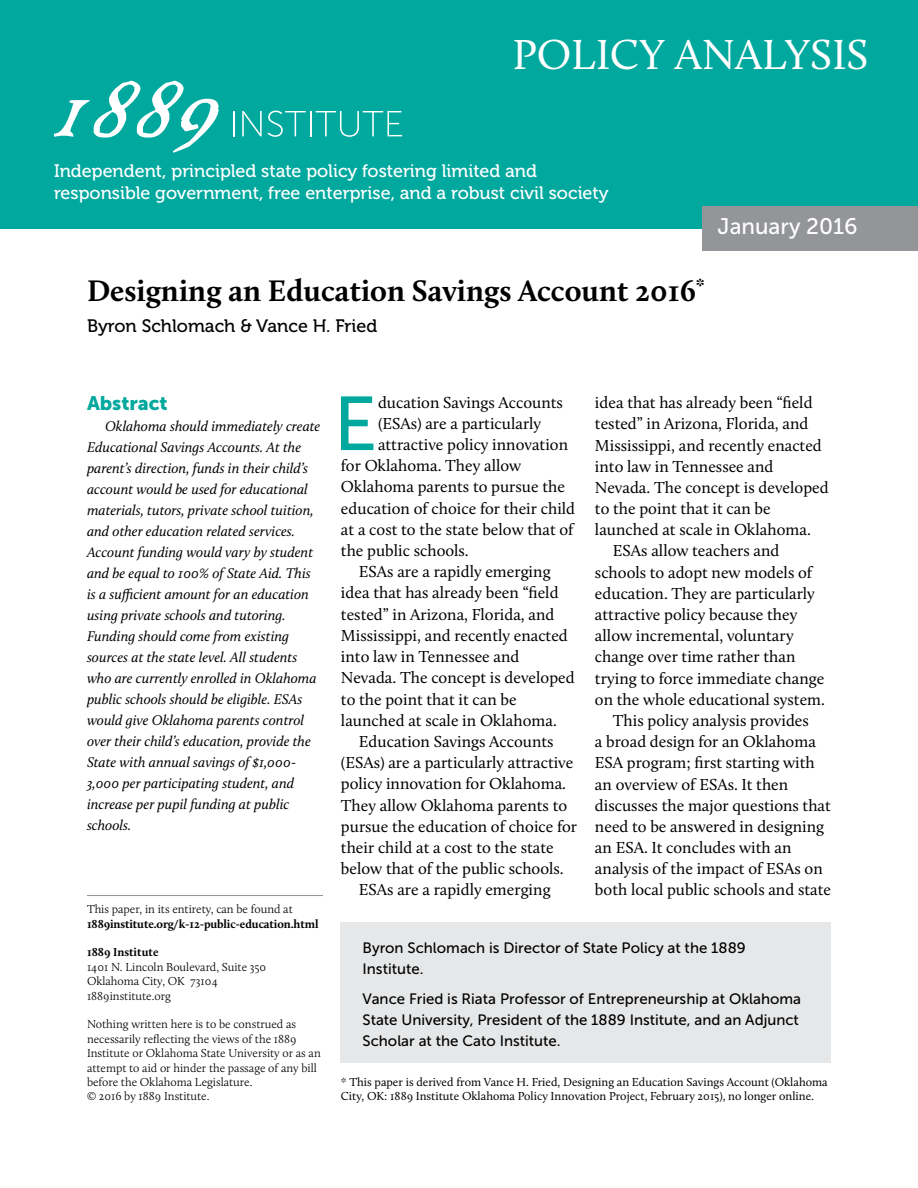
<style>
.page{position:relative;width:918px;height:1188px;background:#fff}
.page>*{position:absolute;margin:0;border:0;box-sizing:border-box;transform-origin:0 0}
.t1{font:76.05px "Museo Sans 500";color:#00a89e}
.t2{font:43.5px "Calluna";color:#fff}
.t3{font:700 30.75px "Calluna";color:#000}
.t4{font:22.5px "Museo Sans 500";color:#fff}
.t5{font:19.5px "Museo Sans 900";color:#00a89e}
.t6{font:18px/21.6px "Museo 500";color:#fff}
.t7{font:18px "Museo 500";color:#000}
.t8{font:16.5px "Calluna";color:#000}
.t9{font:15px/21px "Museo Sans 500";color:#000}
.t10{font:italic 14.55px/21px "Calluna";color:#000}
.t11{font:300 12px/14.4px "Calluna";color:#000}
.t12{font:12px/14.4px "Calluna";color:#000}
.t13{font:700 12px "Calluna";letter-spacing:-.01em;color:#000}
</style>
<div class="page">
<div style="left:0;top:0;width:918px;height:229px;background:#00a89e"></div>
<div style="left:702px;top:206px;width:216px;height:45px;background:#939598"></div>
<hr style="left:87px;top:895px;width:236px;height:1px;background:#939598">
<div style="left:341px;top:922px;width:490px;height:142px;background:#e6e7e8"></div>
<svg style="left:54px;top:81px;width:165px;height:72px"></svg>
<svg style="left:233px;top:111px;width:1px;height:25px"></svg>
<svg style="left:242px;top:111px;width:20px;height:25px"></svg>
<svg style="left:268px;top:111px;width:134px;height:26px"></svg>
<h2 class="t2" style="left:512px;top:28px;width:358px">POLICY ANALYSIS</h2>
<p class="t6" style="left:54px;top:161px;width:556px">Independent, principled state policy fostering limited and responsible government, free enterprise, and a robust civil society</p>
<h3 class="t4" style="left:718px;top:213px;width:142px">January 2016</h3>
<h3 class="t3" style="left:87px;top:272px;width:620px">Designing an Education Savings Account 2016<sup>*</sup></h3>
<p class="t7" style="left:87px;top:316px;width:292px">Byron Schlomach &amp; Vance H. Fried</p>
<p class="t5" style="left:87px;top:392px;width:82px">Abstract</p>
<p class="t10" style="left:87px;top:416px;width:235px;text-indent:18px">Oklahoma should immediately create Educational Savings Accounts. At the parent’s direction, funds in their child’s account would be used for educational materials, tutors, private school tuition, and other education related services.<br>Account funding would vary by student and be equal to 100% of State Aid. This is a sufficient amount for an education using private schools and tutoring.<br>Funding should come from existing sources at the state level. All students who are currently enrolled in Oklahoma public schools should be eligible. ESAs would give Oklahoma parents control over their child’s education, provide the State with annual savings of $1,000- 3,000 per participating student, and increase per pupil funding at public schools.</p>
<p class="t11" style="left:87px;top:902px;width:207px">This paper, in its entirety, can be found at</p>
<p class="t13" style="left:87px;top:916px;width:233px">1889institute.org/k-12-public-education.html</p>
<p class="t13" style="left:87px;top:945px;width:73px">1889 Institute</p>
<p class="t11" style="left:87px;top:959px;width:181px">1401 N. Lincoln Boulevard, Suite 350<br>Oklahoma City, OK 73104<br>1889institute.org</p>
<p class="t11" style="left:87px;top:1017px;width:235px">Nothing written here is to be construed as necessarily reflecting the views of the 1889<br>Institute or Oklahoma State University or as an attempt to aid or hinder the passage of any bill before the Oklahoma Legislature.<br>© 2016 by 1889 Institute.</p>
<h1 class="t1" style="left:334px;top:382px;width:45px">E</h1>
<p class="t8" style="left:378px;top:393px;width:186px">ducation Savings Accounts</p>
<p class="t8" style="left:378px;top:414px;width:165px">(ESAs) are a particularly</p>
<p class="t8" style="left:378px;top:435px;width:192px">attractive policy innovation</p>
<p class="t8" style="left:341px;top:456px;width:182px">for Oklahoma. They allow</p>
<p class="t8" style="left:341px;top:477px;width:225px">Oklahoma parents to pursue the</p>
<p class="t8" style="left:341px;top:498px;width:236px">education of choice for their child</p>
<p class="t8" style="left:341px;top:519px;width:234px">at a cost to the state below that of</p>
<p class="t8" style="left:341px;top:541px;width:129px">the public schools.</p>
<p class="t8" style="left:359px;top:562px;width:193px">ESAs are a rapidly emerging</p>
<p class="t8" style="left:341px;top:583px;width:219px">idea that has already been “field</p>
<p class="t8" style="left:341px;top:604px;width:215px">tested” in Arizona, Florida, and</p>
<p class="t8" style="left:341px;top:625px;width:228px">Mississippi, and recently enacted</p>
<p class="t8" style="left:341px;top:647px;width:180px">into law in Tennessee and</p>
<p class="t8" style="left:341px;top:668px;width:235px">Nevada. The concept is developed</p>
<p class="t8" style="left:341px;top:689px;width:177px">to the point that it can be</p>
<p class="t8" style="left:341px;top:710px;width:217px">launched at scale in Oklahoma.</p>
<p class="t8" style="left:359px;top:731px;width:196px">Education Savings Accounts</p>
<p class="t8" style="left:341px;top:753px;width:234px">(ESAs) are a particularly attractive</p>
<p class="t8" style="left:341px;top:774px;width:227px">policy innovation for Oklahoma.</p>
<p class="t8" style="left:341px;top:795px;width:228px">They allow Oklahoma parents to</p>
<p class="t8" style="left:341px;top:816px;width:238px">pursue the education of choice for</p>
<p class="t8" style="left:341px;top:837px;width:214px">their child at a cost to the state</p>
<p class="t8" style="left:341px;top:859px;width:224px">below that of the public schools.</p>
<p class="t8" style="left:359px;top:880px;width:193px">ESAs are a rapidly emerging</p>
<p class="t8" style="left:595px;top:393px;width:219px">idea that has already been “field</p>
<p class="t8" style="left:595px;top:414px;width:215px">tested” in Arizona, Florida, and</p>
<p class="t8" style="left:595px;top:435px;width:228px">Mississippi, and recently enacted</p>
<p class="t8" style="left:595px;top:456px;width:180px">into law in Tennessee and</p>
<p class="t8" style="left:595px;top:477px;width:235px">Nevada. The concept is developed</p>
<p class="t8" style="left:595px;top:499px;width:177px">to the point that it can be</p>
<p class="t8" style="left:595px;top:520px;width:217px">launched at scale in Oklahoma.</p>
<p class="t8" style="left:613px;top:541px;width:168px">ESAs allow teachers and</p>
<p class="t8" style="left:595px;top:562px;width:219px">schools to adopt new models of</p>
<p class="t8" style="left:595px;top:583px;width:221px">education. They are particularly</p>
<p class="t8" style="left:595px;top:605px;width:204px">attractive policy because they</p>
<p class="t8" style="left:595px;top:626px;width:200px">allow incremental, voluntary</p>
<p class="t8" style="left:595px;top:647px;width:202px">change over time rather than</p>
<p class="t8" style="left:595px;top:668px;width:231px">trying to force immediate change</p>
<p class="t8" style="left:595px;top:689px;width:232px">on the whole educational system.</p>
<p class="t8" style="left:613px;top:710px;width:197px">This policy analysis provides</p>
<p class="t8" style="left:595px;top:732px;width:222px">a broad design for an Oklahoma</p>
<p class="t8" style="left:595px;top:753px;width:221px">ESA program; first starting with</p>
<p class="t8" style="left:595px;top:774px;width:195px">an overview of ESAs. It then</p>
<p class="t8" style="left:595px;top:795px;width:237px">discusses the major questions that</p>
<p class="t8" style="left:595px;top:816px;width:231px">need to be answered in designing</p>
<p class="t8" style="left:595px;top:838px;width:198px">an ESA. It concludes with an</p>
<p class="t8" style="left:595px;top:859px;width:229px">analysis of the impact of ESAs on</p>
<p class="t8" style="left:595px;top:880px;width:238px">both local public schools and state</p>
<p class="t9" style="left:363px;top:937px;width:385px">Byron Schlomach is Director of State Policy at the 1889<br>Institute.</p>
<p class="t9" style="left:363px;top:988px;width:440px">Vance Fried is Riata Professor of Entrepreneurship at Oklahoma<br>State University, President of the 1889 Institute, and an Adjunct<br>Scholar at the Cato Institute.</p>
<p class="t12" style="left:341px;top:1075px;width:488px">* This paper is derived from Vance H. Fried, Designing an Education Savings Account (Oklahoma<br>City, OK: 1889 Institute Oklahoma Policy Innovation Project, February 2015), no longer online.</p>
</div>
